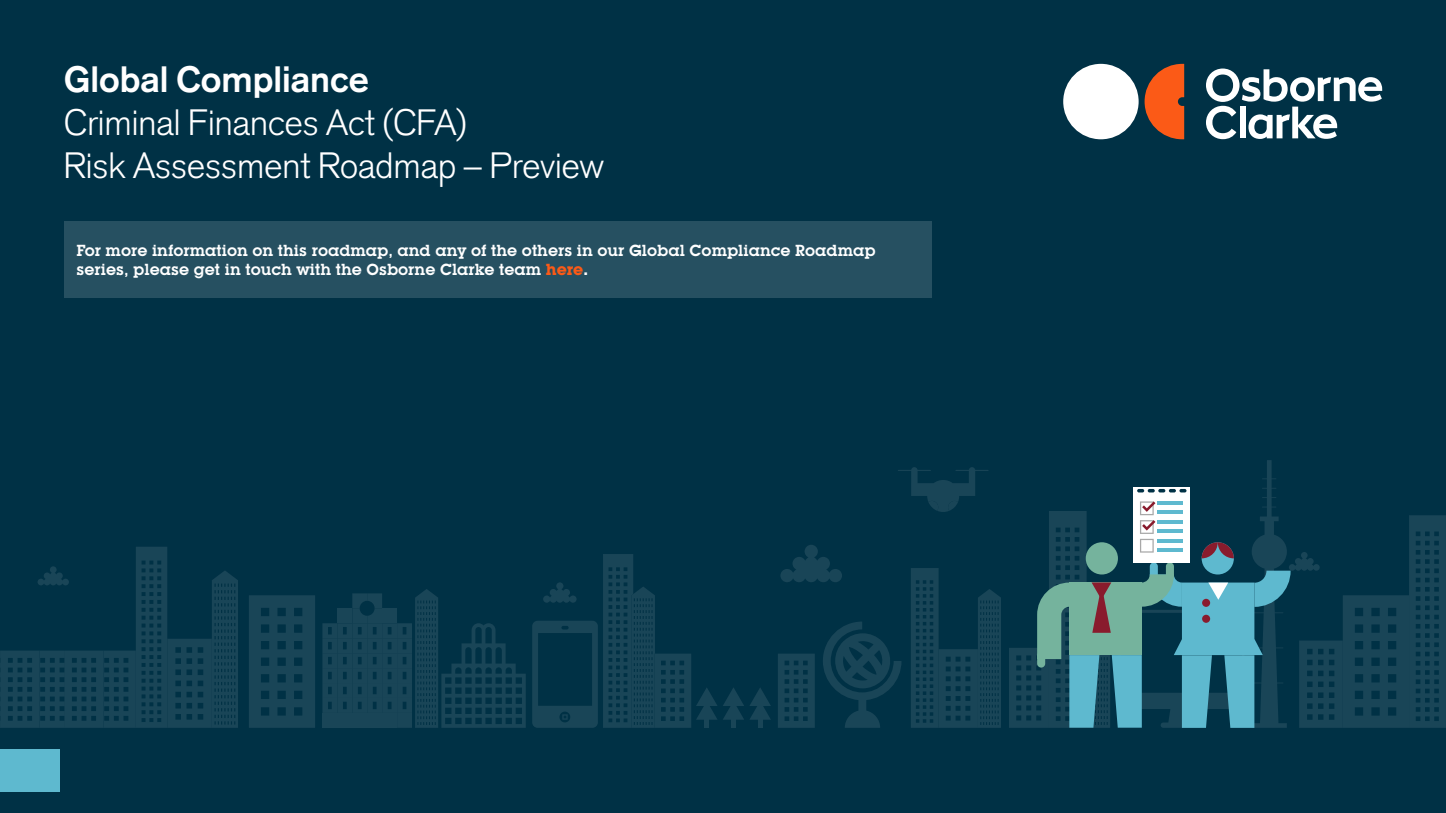
<style>
.page{position:relative;width:1446px;height:813px;background:#fff}
.page>*{position:absolute;margin:0;border:0;box-sizing:border-box;transform-origin:0 0}
.t1{font:300 36px/43.2px "Akzidenz Grotesk";color:#fff}
.t2{font:700 36px "Akzidenz Grotesk";color:#fff}
.t3{font:600 15.75px/18.9px "Lubalin Graph IT Cby BT";color:#fff}
.s1{font-weight:700;color:#fb5a17}
.s2{font-weight:700}
</style>
<div class="page">
<div style="left:0;top:0;width:1446px;height:812px;background:#003145"></div>
<div style="left:1063px;top:64px;width:75px;height:75px;background:#fff;border-radius:50%"></div>
<svg style="left:1144px;top:64px;width:40px;height:75px"></svg>
<svg style="left:1206px;top:68px;width:176px;height:71px"></svg>
<div style="left:0;top:748px;width:60px;height:43px;background:#5eb9cf"></div>
<svg style="left:898px;top:467px;width:90px;height:44px"></svg>
<svg style="left:911px;top:568px;width:90px;height:159px"></svg>
<svg style="left:0;top:547px;width:238px;height:180px"></svg>
<svg style="left:780px;top:545px;width:62px;height:37px"></svg>
<svg style="left:249px;top:595px;width:66px;height:132px"></svg>
<svg style="left:322px;top:589px;width:204px;height:138px"></svg>
<svg style="left:723px;top:688px;width:48px;height:39px"></svg>
<svg style="left:778px;top:654px;width:37px;height:73px"></svg>
<svg style="left:532px;top:554px;width:185px;height:173px"></svg>
<svg style="left:823px;top:622px;width:78px;height:105px"></svg>
<svg style="left:1009px;top:460px;width:437px;height:267px"></svg>
<hr style="left:1158px;top:501px;width:25px;height:3px;background:#5eb9cf">
<hr style="left:1158px;top:510px;width:25px;height:3px;background:#5eb9cf">
<hr style="left:1158px;top:520px;width:25px;height:3px;background:#5eb9cf">
<hr style="left:1158px;top:529px;width:25px;height:3px;background:#5eb9cf">
<svg style="left:1158px;top:538px;width:25px;height:4px"></svg>
<hr style="left:1158px;top:548px;width:25px;height:3px;background:#5eb9cf">
<div style="left:64px;top:221px;width:867px;height:76px;background:#265061"></div>
<h1 class="t2" style="left:64px;top:58px;width:307px">Global Compliance</h1>
<h1 class="t1" style="left:64px;top:101px;width:541px">Criminal Finances Act (CFA)<br>Risk Assessment Roadmap – Preview</h1>
<p class="t3" style="left:77px;top:240px;width:800px">For more information on this roadmap, and any of the others in our Global Compliance Roadmap series, please get in touch with the Osborne Clarke team <span class="s1">here</span><span class="s2">.</span></p>
</div>
